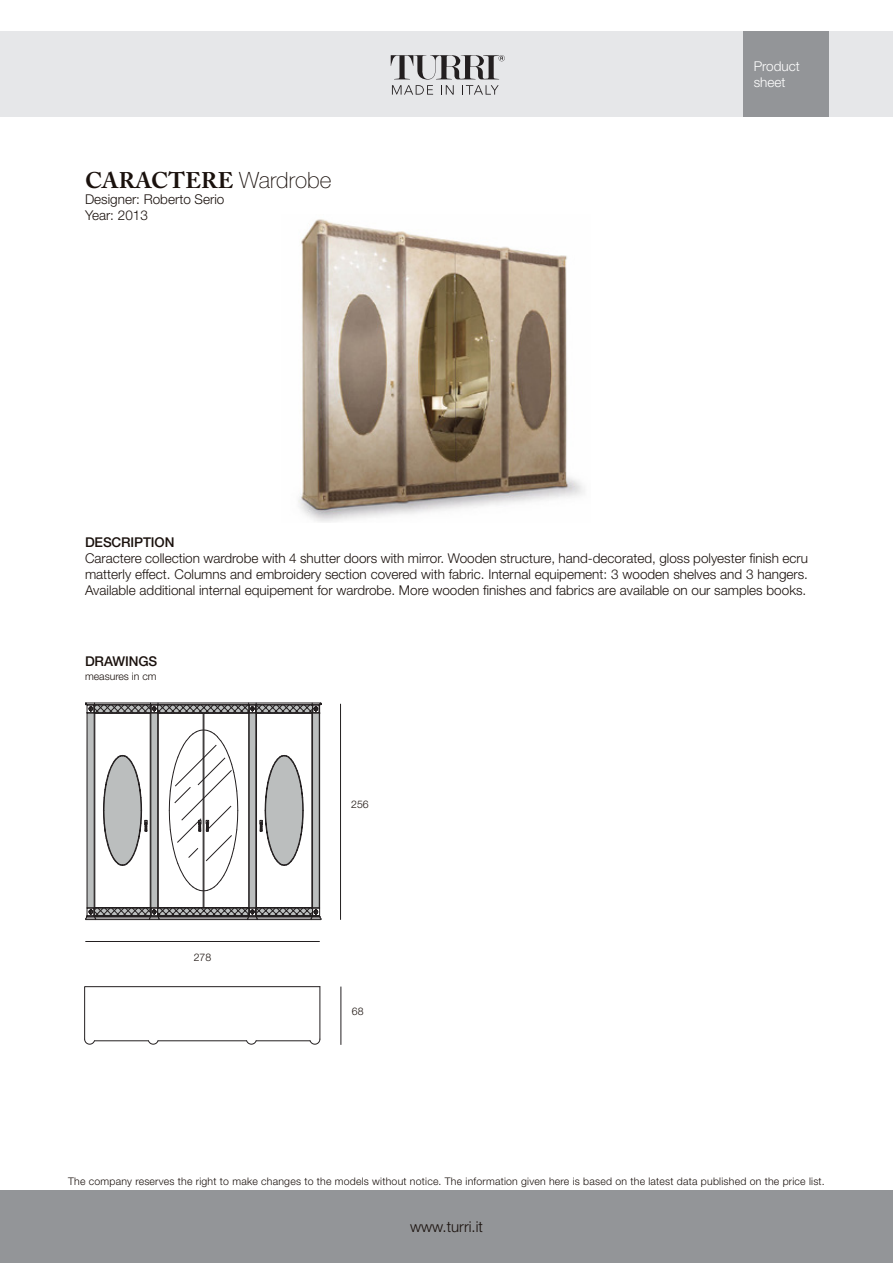
<style>
.page{position:relative;width:893px;height:1263px;background:#fff}
.page>*{position:absolute;margin:0;border:0;box-sizing:border-box;transform-origin:0 0}
.t1{font:700 22.5px "Adobe Caslon Pro";letter-spacing:.005em;color:#1a110d}
.t2{font:300 15px "Helvetica Neue";color:#1a110d}
.t3{font:300 13.5px/16.2px "Helvetica Neue";color:#1a110d;text-align:justify}
.t4{font:500 13.5px "Helvetica Neue";letter-spacing:-.01em;color:#1a110d}
.t5{font:300 13.5px/16.2px "Helvetica Neue";color:#fff}
.t6{font:300 10.5px "Helvetica Neue";letter-spacing:.02em;color:#1a110d}
.t7{font:300 10.5px "Helvetica Neue";color:#1a110d}
.s1{font-family:"Helvetica Neue";font-weight:100}
</style>
<div class="page">
<div style="left:0;top:32px;width:893px;height:85px;background:#e6e7e9"></div>
<div style="left:0;top:1191px;width:893px;height:72px;background:#939598"></div>
<div style="left:743px;top:32px;width:85px;height:85px;background:#939598"></div>
<svg style="left:391px;top:55px;width:114px;height:40px"></svg>
<hr style="left:85px;top:941px;width:235px;height:1px;background:#231f20">
<hr style="left:340px;top:704px;width:1px;height:216px;background:#231f20">
<hr style="left:341px;top:986px;width:1px;height:59px;background:#231f20">
<img style="left:298px;top:219px;width:287px;height:303px">
<hr style="left:425px;top:713px;width:1px;height:195px;background:#231f20">
<svg style="left:85px;top:702px;width:237px;height:218px"></svg>
<svg style="left:84px;top:986px;width:236px;height:58px"></svg>
<hr style="left:320px;top:987px;width:1px;height:52px;background:#231f20">
<hr style="left:85px;top:982px;width:235px;height:1px;background:#231f20">
<p class="t1" style="left:85px;top:167px;width:248px">CARACTERE <span class="s1">Wardrobe</span></p>
<p class="t3" style="left:85px;top:191px;width:141px">Designer: Roberto Serio</p>
<p class="t3" style="left:85px;top:207px;width:64px">Year: 2013</p>
<p class="t5" style="left:754px;top:58px;width:48px">Product sheet</p>
<p class="t4" style="left:85px;top:534px;width:91px">DESCRIPTION</p>
<p class="t3" style="left:85px;top:549px;width:724px">Caractere collection wardrobe with 4 shutter doors with mirror. Wooden structure, hand-decorated, gloss polyester finish ecru matterly effect. Columns and embroidery section covered with fabric. Internal equipement: 3 wooden shelves and 3 hangers.<br>Available additional internal equipement for wardrobe. More wooden finishes and fabrics are available on our samples books.</p>
<p class="t4" style="left:85px;top:654px;width:74px">DRAWINGS</p>
<p class="t7" style="left:85px;top:670px;width:73px">measures in cm</p>
<p class="t6" style="left:194px;top:951px;width:19px">278</p>
<p class="t6" style="left:351px;top:798px;width:19px">256</p>
<p class="t6" style="left:352px;top:1005px;width:13px">68</p>
<p class="t6" style="left:68px;top:1175px;width:758px">The company reserves the right to make changes to the models without notice. The information given here is based on the latest data published on the price list.</p>
<p class="t2" style="left:410px;top:1217px;width:74px">www.turri.it</p>
</div>
